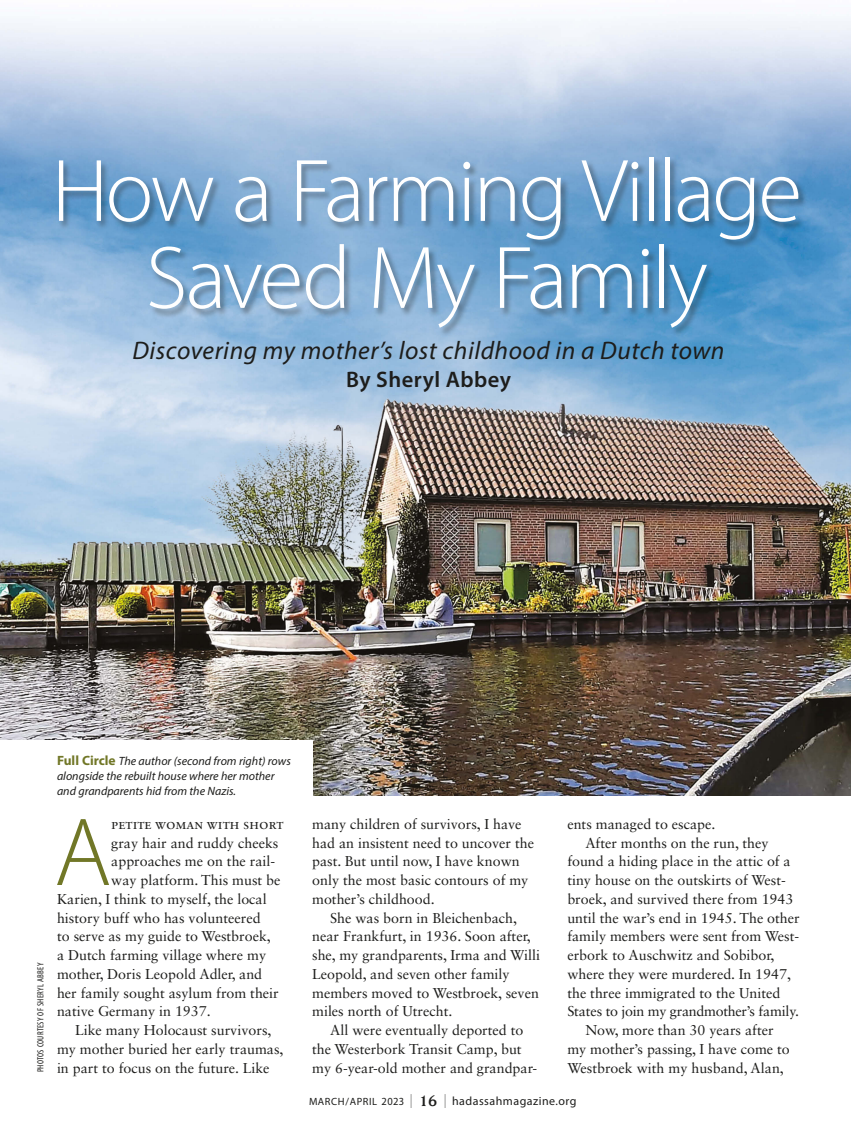
<style>
.page{position:relative;width:851px;height:1134px;background:#fff}
.page>*{position:absolute;margin:0;border:0;box-sizing:border-box;transform-origin:0 0}
.Feature_Body_With_Dr{font:300 97.65px "Myriad Pro";color:#717727}
.Headline_FEATURE{font:300 89.7px "Myriad Pro";letter-spacing:-.03em;color:#fff}
.Subhead{font:italic 25.5px "Myriad Pro";letter-spacing:.02em;color:#1d1d1b}
.Subhead-2{font:600 22.5px "Myriad Pro";letter-spacing:.02em;color:#1d1d1b}
.Body_Text{font:14.25px/18.8px "Sabon LT Std";color:#1d1d1b}
.Feature_Body_With_Dr-2{font:14.25px "Sabon LT Std";color:#1d1d1b}
.t1{font:italic 12px/15px "Myriad Pro";color:#1d1d1b}
.t2{font:12px "Myriad Pro";letter-spacing:.04em;color:#1d1d1b}
.Image_Credits{font:condensed 9px "Myriad Pro";letter-spacing:.03em;color:#1d1d1b}
.s1{font-weight:700;font-style:normal;font-size:13.5px;color:#717727}
.s2{font-size:10.5px}
.s3{font-size:10.95px}
.s4{font-family:"Helvetica Neue LT Pro";font-weight:200;font-stretch:condensed;font-size:19.5px}
.s5{font-family:"Usherwood Std";font-weight:700;font-size:16.5px}
</style>
<div class="page">
<img style="left:0;top:16px;width:850px;height:779px">
<div style="left:58px;top:157px;width:749px;height:180px;background:#1d1d1b;opacity:.4"></div>
<div style="left:0;top:740px;width:312px;height:65px;background:#fff"></div>
<p class="Headline_FEATURE" style="left:52px;top:142px;width:751px">How a Farming Village</p>
<p class="Headline_FEATURE" style="left:146px;top:229px;width:563px">Saved My Family</p>
<p class="Subhead" style="left:132px;top:335px;width:593px">Discovering my mother’s lost childhood in a Dutch town</p>
<p class="Subhead-2" style="left:346px;top:365px;width:166px">By Sheryl Abbey</p>
<p class="Image_Credits" style="left:35px;top:1072px;width:111px;rotate:-90deg">PHOTOS COURTESY OF SHERYL ABBEY</p>
<p class="t1" style="left:57px;top:754px;width:235px"><span class="s1">Full Circle</span> The author (second from right) rows alongside the rebuilt house where her mother and grandparents hid from the Nazis.</p>
<p class="Feature_Body_With_Dr" style="left:54px;top:799px;width:59px">A</p>
<p class="Feature_Body_With_Dr-2" style="left:111px;top:815px;width:174px">petite woman with short</p>
<p class="Feature_Body_With_Dr-2" style="left:111px;top:834px;width:169px">gray hair and ruddy cheeks</p>
<p class="Feature_Body_With_Dr-2" style="left:111px;top:853px;width:165px">approaches me on the rail-</p>
<p class="Feature_Body_With_Dr-2" style="left:111px;top:872px;width:171px">way platform. This must be</p>
<p class="Feature_Body_With_Dr-2" style="left:57px;top:890px;width:211px">Karien, I think to myself, the local</p>
<p class="Feature_Body_With_Dr-2" style="left:57px;top:909px;width:205px">history buff who has volunteered</p>
<p class="Feature_Body_With_Dr-2" style="left:57px;top:928px;width:215px">to serve as my guide to Westbroek,</p>
<p class="Feature_Body_With_Dr-2" style="left:57px;top:947px;width:210px">a Dutch farming village where my</p>
<p class="Feature_Body_With_Dr-2" style="left:57px;top:965px;width:207px">mother, Doris Leopold Adler, and</p>
<p class="Feature_Body_With_Dr-2" style="left:57px;top:984px;width:223px">her family sought asylum from their</p>
<p class="Feature_Body_With_Dr-2" style="left:57px;top:1003px;width:155px">native Germany in 1937.</p>
<p class="Body_Text" style="left:57px;top:1021px;width:228px;text-indent:18px">Like many Holocaust survivors, my mother buried her early traumas, in part to focus on the future. Like</p>
<p class="Body_Text" style="left:312px;top:814px;width:223px">many children of survivors, I have had an insistent need to uncover the past. But until now, I have known only the most basic contours of my mother’s childhood.</p>
<p class="Body_Text" style="left:312px;top:908px;width:229px;text-indent:18px">She was born in Bleichenbach, near Frankfurt, in 1936. Soon after, she, my grandparents, Irma and Willi<br>Leopold, and seven other family members moved to Westbroek, seven miles north of Utrecht.</p>
<p class="Body_Text" style="left:312px;top:1021px;width:226px;text-indent:18px">All were eventually deported to the Westerbork Transit Camp, but my 6-year-old mother and grandpar-</p>
<p class="Body_Text" style="left:567px;top:814px;width:150px">ents managed to escape.</p>
<p class="Body_Text" style="left:567px;top:833px;width:234px;text-indent:18px">After months on the run, they found a hiding place in the attic of a tiny house on the outskirts of West&shy;broek, and survived there from 1943 until the war’s end in 1945. The other family members were sent from West&shy;erbork to Auschwitz and Sobibor, where they were murdered. In 1947, the three immigrated to the United States to join my grandmother’s family.</p>
<p class="Body_Text" style="left:567px;top:1021px;width:224px;text-align:center">Now, more than 30 years after<br>my mother’s passing, I have come to<br>Westbroek with my husband, Alan,</p>
<p class="t2" style="left:309px;top:1094px;width:269px"><span class="s2">MARCH/APRIL</span> <span class="s3">2023</span> <span class="s4">I</span> <span class="s5">16</span> <span class="s4">I</span> hadassahmagazine.org</p>
</div>
